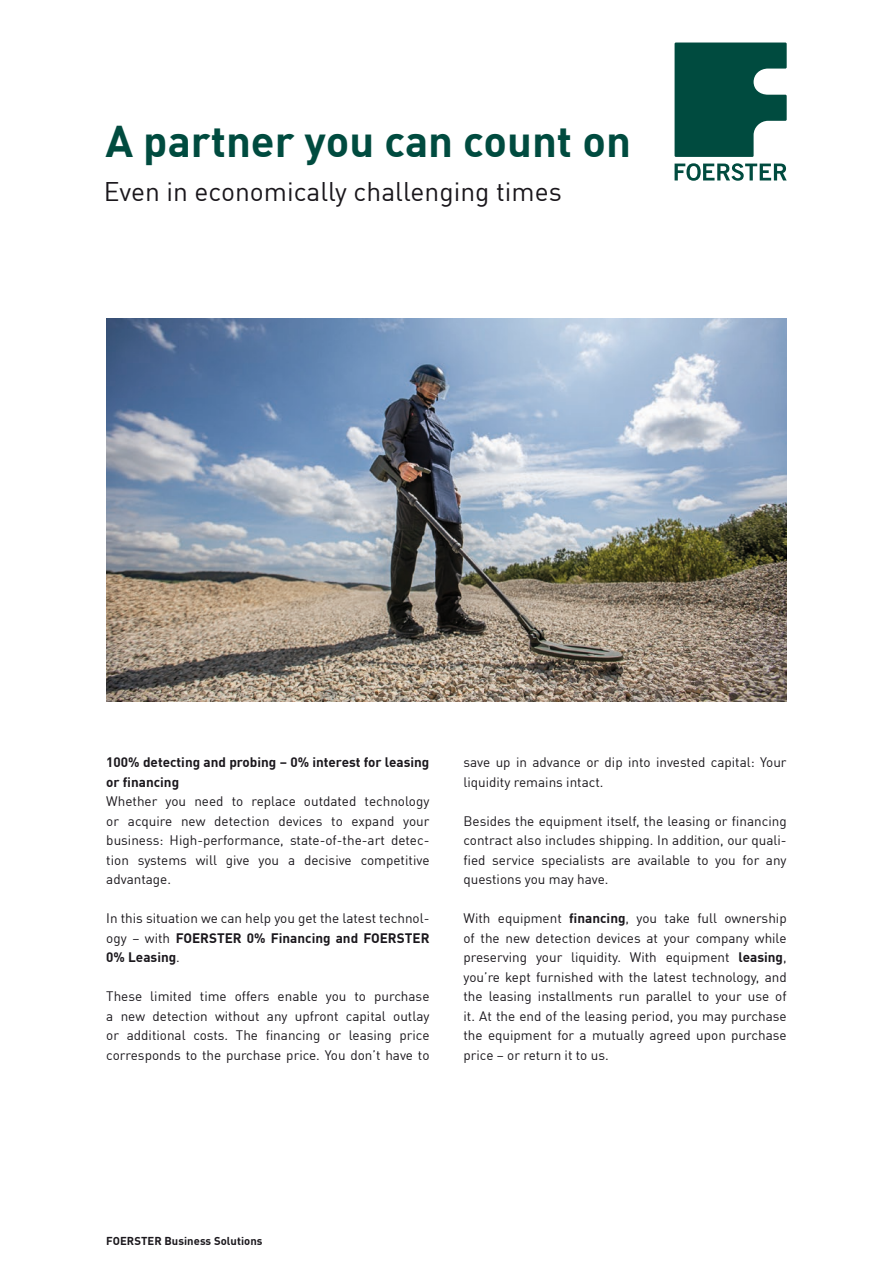
<style>
.page{position:relative;width:893px;height:1263px;background:#fff}
.page>*{position:absolute;margin:0;border:0;box-sizing:border-box;transform-origin:0 0}
.t1{font:700 43.5px "DIN Offc";color:#004b3f}
.t2{font:26.4px "DIN Offc";color:#1a171c}
.t3{font:13.5px/19.5px "DIN Offc";color:#1a171c;text-align:justify}
.t4{font:700 13.5px/19.5px "DIN Offc";color:#1a171c}
.t5{font:700 11.25px "DIN Offc";letter-spacing:.005em;color:#1a171c}
.s1{font-weight:700}
</style>
<div class="page">
<svg style="left:675px;top:163px;width:112px;height:18px"></svg>
<svg style="left:675px;top:43px;width:112px;height:114px;background:#27665c"></svg>
<img style="left:106px;top:319px;width:681px;height:383px">
<h1 class="t1" style="left:105px;top:113px;width:527px">A partner you can count on</h1>
<h2 class="t2" style="left:104px;top:175px;width:460px">Even in economically challenging times</h2>
<p class="t4" style="left:106px;top:752px;width:325px">100% detecting and probing – 0% interest for leasing or financing</p>
<p class="t3" style="left:106px;top:791px;width:325px">Whether you need to replace outdated technology or acquire new detection devices to expand your business: High-performance, state-of-the-art detec&shy;tion systems will give you a decisive competitive advantage.</p>
<p class="t3" style="left:106px;top:908px;width:325px">In this situation we can help you get the latest technol&shy;ogy – with <span class="s1">FOERSTER 0% Financing and FOERSTER 0% Leasing</span>.</p>
<p class="t3" style="left:106px;top:986px;width:325px">These limited time offers enable you to purchase a new detection without any upfront capital outlay or additional costs. The financing or leasing price corresponds to the purchase price. You don’t have to</p>
<p class="t3" style="left:463px;top:752px;width:325px">save up in advance or dip into invested capital: Your liquidity remains intact.</p>
<p class="t3" style="left:463px;top:811px;width:325px">Besides the equipment itself, the leasing or financing contract also includes shipping. In addition, our quali&shy;fied service specialists are available to you for any questions you may have.</p>
<p class="t3" style="left:463px;top:908px;width:325px">With equipment <span class="s1">financing</span>, you take full ownership of the new detection devices at your company while preserving your liquidity. With equipment <span class="s1">leasing</span>, you’re kept furnished with the latest technology, and the leasing installments run parallel to your use of it. At the end of the leasing period, you may purchase the equipment for a mutually agreed upon purchase price – or return it to us.</p>
<p class="t5" style="left:106px;top:1233px;width:158px">FOERSTER Business Solutions</p>
</div>
